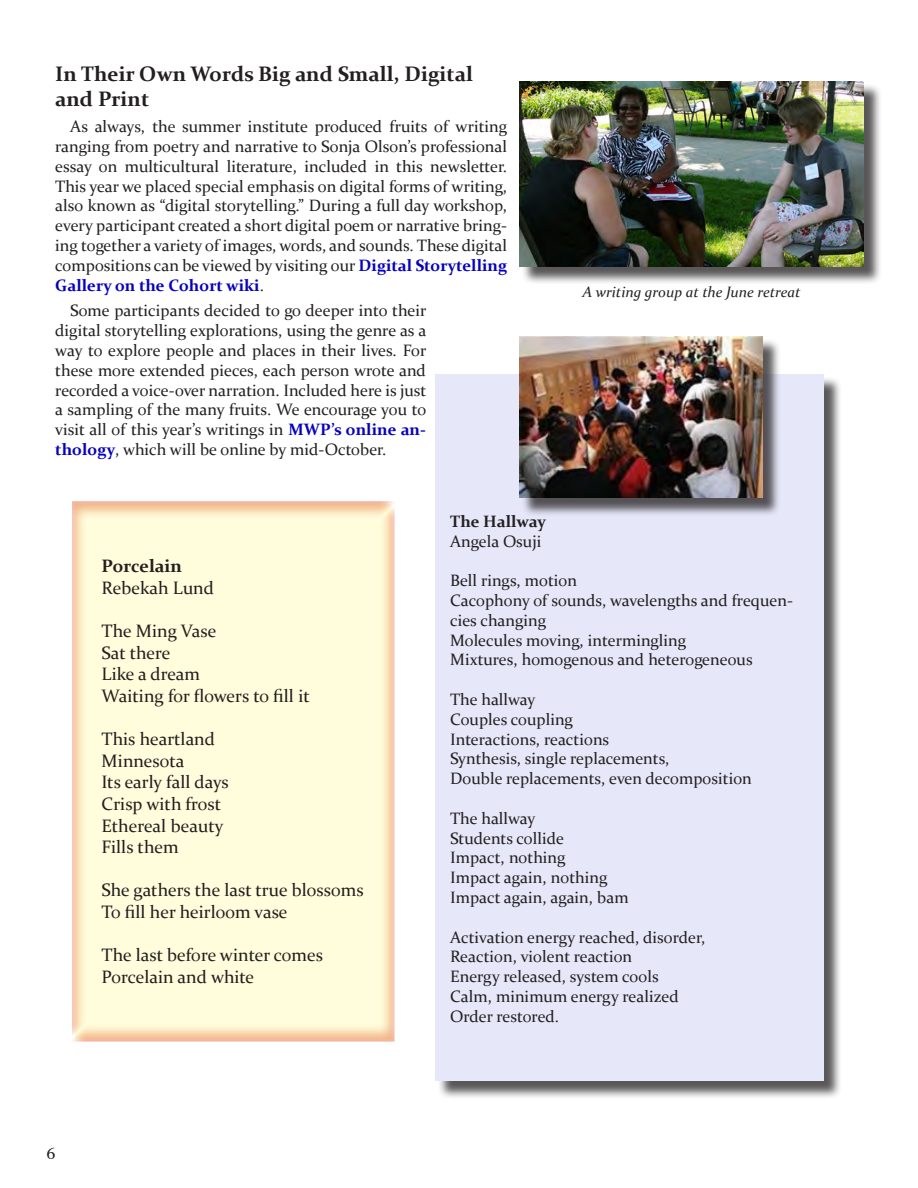
<style>
.page{position:relative;width:918px;height:1188px;background:#fff}
.page>*{position:absolute;margin:0;border:0;box-sizing:border-box;transform-origin:0 0}
.t1{font:700 21px/25.2px "Constantia";color:#231f20}
.t2{font:18px "Constantia";color:#231f20}
.t3{font:700 18px "Constantia";color:#231f20}
.t4{font:16.5px/19.8px "Constantia";color:#231f20;text-align:justify}
.t5{font:700 16.5px "Constantia";letter-spacing:-.005em;color:#231f20}
.t6{font:italic 15px "Constantia";color:#231f20}
.s1{font-weight:700;color:#0700bf}
</style>
<div class="page">
<div style="left:437px;top:376px;width:405px;height:724px;background:#231f20;opacity:.75"></div>
<div style="left:435px;top:374px;width:389px;height:707px;background:#e6e8fa"></div>
<div style="left:71px;top:500px;width:326px;height:543px;background:#e4632d;opacity:.5"></div>
<div style="left:521px;top:338px;width:260px;height:178px;background:#231f20;opacity:.75"></div>
<img style="left:519px;top:336px;width:243px;height:162px">
<div style="left:521px;top:83px;width:362px;height:202px;background:#231f20;opacity:.75"></div>
<img style="left:519px;top:81px;width:345px;height:186px">
<p class="t1" style="left:55px;top:60px;width:419px">In Their Own Words Big and Small, Digital and Print</p>
<p class="t4" style="left:55px;top:116px;width:453px;text-indent:15px">As always, the summer institute produced fruits of writing ranging from poetry and narrative to Sonja Olson’s professional essay on multicultural literature, included in this newsletter.<br>This year we placed special emphasis on digital forms of writing, also known as “digital storytelling.” During a full day workshop, every participant created a short digital poem or narrative bring&shy;ing together a variety of images, words, and sounds. These digital compositions can be viewed by visiting our <span class="s1">Digital Storytelling Gallery on the Cohort wiki</span>.</p>
<p class="t4" style="left:55px;top:300px;width:373px;text-indent:15px">Some participants decided to go deeper into their digital storytelling explorations, using the genre as a way to explore people and places in their lives. For these more extended pieces, each person wrote and recorded a voice-over narration. Included here is just a sampling of the many fruits. We encourage you to visit all of this year’s writings in <span class="s1">MWP’s online an&shy;thology</span>, which will be online by mid-October.</p>
<p class="t6" style="left:582px;top:282px;width:220px">A writing group at the June retreat</p>
<p class="t3" style="left:102px;top:554px;width:82px">Porcelain</p>
<p class="t2" style="left:102px;top:576px;width:114px">Rebekah Lund</p>
<p class="t2" style="left:102px;top:619px;width:116px">The Ming Vase</p>
<p class="t2" style="left:102px;top:640px;width:70px">Sat there</p>
<p class="t2" style="left:102px;top:662px;width:100px">Like a dream</p>
<p class="t2" style="left:102px;top:684px;width:210px">Waiting for flowers to fill it</p>
<p class="t2" style="left:102px;top:727px;width:115px">This heartland</p>
<p class="t2" style="left:102px;top:748px;width:84px">Minnesota</p>
<p class="t2" style="left:102px;top:770px;width:129px">Its early fall days</p>
<p class="t2" style="left:102px;top:792px;width:121px">Crisp with frost</p>
<p class="t2" style="left:102px;top:813px;width:123px">Ethereal beauty</p>
<p class="t2" style="left:102px;top:835px;width:79px">Fills them</p>
<p class="t2" style="left:102px;top:878px;width:264px">She gathers the last true blossoms</p>
<p class="t2" style="left:102px;top:900px;width:187px">To fill her heirloom vase</p>
<p class="t2" style="left:102px;top:943px;width:223px">The last before winter comes</p>
<p class="t2" style="left:102px;top:964px;width:154px">Porcelain and white</p>
<p class="t4" style="left:46px;top:1143px;width:10px">6</p>
<p class="t5" style="left:450px;top:510px;width:97px">The Hallway</p>
<p class="t4" style="left:450px;top:530px;width:93px">Angela Osuji</p>
<p class="t4" style="left:450px;top:570px;width:129px">Bell rings, motion</p>
<p class="t4" style="left:450px;top:590px;width:344px">Cacophony of sounds, wavelengths and frequen&shy;cies changing</p>
<p class="t4" style="left:450px;top:629px;width:237px">Molecules moving, intermingling</p>
<p class="t4" style="left:450px;top:649px;width:304px">Mixtures, homogenous and heterogeneous</p>
<p class="t4" style="left:450px;top:689px;width:87px">The hallway</p>
<p class="t4" style="left:450px;top:709px;width:124px">Couples coupling</p>
<p class="t4" style="left:450px;top:728px;width:161px">Interactions, reactions</p>
<p class="t4" style="left:450px;top:748px;width:221px">Synthesis, single replacements,</p>
<p class="t4" style="left:450px;top:768px;width:303px">Double replacements, even decomposition</p>
<p class="t4" style="left:450px;top:808px;width:87px">The hallway</p>
<p class="t4" style="left:450px;top:827px;width:115px">Students collide</p>
<p class="t4" style="left:450px;top:847px;width:117px">Impact, nothing</p>
<p class="t4" style="left:450px;top:867px;width:159px">Impact again, nothing</p>
<p class="t4" style="left:450px;top:887px;width:180px">Impact again, again, bam</p>
<p class="t4" style="left:450px;top:926px;width:257px">Activation energy reached, disorder,</p>
<p class="t4" style="left:450px;top:946px;width:184px">Reaction, violent reaction</p>
<p class="t4" style="left:450px;top:966px;width:210px">Energy released, system cools</p>
<p class="t4" style="left:450px;top:986px;width:230px">Calm, minimum energy realized</p>
<p class="t4" style="left:450px;top:1006px;width:111px">Order restored.</p>
</div>
